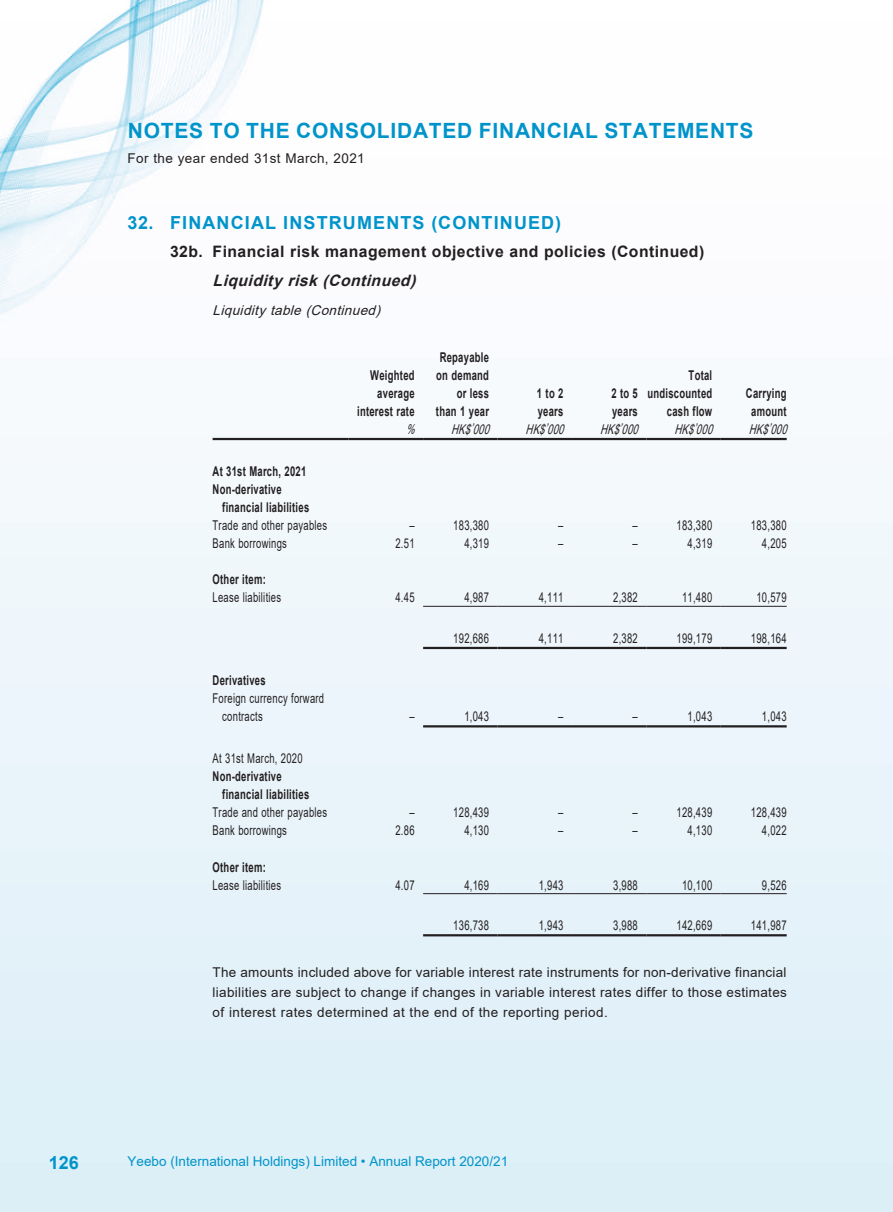
<style>
.page{position:relative;width:893px;height:1212px;background:#fff}
.page>*{position:absolute;margin:0;border:0;box-sizing:border-box;transform-origin:0 0}
.t1{font:700 21px "Arial";letter-spacing:.035em;color:#0094ca}
.t2{font:700 18px "Arial";letter-spacing:.065em;color:#0094ca}
.t3{font:700 15.75px "Arial";letter-spacing:.03em;color:#231f20}
.t4{font:italic 700 15.75px "Arial";color:#231f20}
.t5{font:13.5px/18px "Arial";letter-spacing:.03em;color:#231f20;scale:.7 1}
.t6{font:13.5px/20.2px "Arial";letter-spacing:.03em;color:#231f20;text-align:justify}
.t7{font:700 13.5px/18px "Arial";letter-spacing:.03em;color:#231f20;scale:.7 1}
.t8{font:13.5px "Arial";color:#0094ca}
.t9{font:italic 13.5px "Arial";color:#231f20;scale:.7 1}
.t10{font:italic 13.5px "Arial";color:#231f20}
</style>
<div class="page">
<img style="left:0;top:0;width:893px;height:1212px">
<hr style="left:213px;top:438px;width:136px;height:2px;background:#231f20">
<hr style="left:349px;top:438px;width:74px;height:2px;background:#231f20">
<hr style="left:423px;top:438px;width:75px;height:2px;background:#231f20">
<hr style="left:498px;top:438px;width:74px;height:2px;background:#231f20">
<hr style="left:572px;top:438px;width:74px;height:2px;background:#231f20">
<hr style="left:646px;top:438px;width:75px;height:2px;background:#231f20">
<hr style="left:721px;top:438px;width:66px;height:2px;background:#231f20">
<hr style="left:423px;top:606px;width:75px;height:1px;background:#231f20">
<hr style="left:498px;top:606px;width:74px;height:1px;background:#231f20">
<hr style="left:572px;top:606px;width:74px;height:1px;background:#231f20">
<hr style="left:646px;top:606px;width:75px;height:1px;background:#231f20">
<hr style="left:721px;top:606px;width:66px;height:1px;background:#231f20">
<hr style="left:423px;top:647px;width:75px;height:2px;background:#231f20">
<hr style="left:498px;top:647px;width:74px;height:2px;background:#231f20">
<hr style="left:572px;top:647px;width:74px;height:2px;background:#231f20">
<hr style="left:646px;top:647px;width:75px;height:2px;background:#231f20">
<hr style="left:721px;top:647px;width:66px;height:2px;background:#231f20">
<hr style="left:423px;top:725px;width:75px;height:2px;background:#231f20">
<hr style="left:498px;top:725px;width:74px;height:2px;background:#231f20">
<hr style="left:572px;top:725px;width:74px;height:2px;background:#231f20">
<hr style="left:646px;top:725px;width:75px;height:2px;background:#231f20">
<hr style="left:721px;top:725px;width:66px;height:2px;background:#231f20">
<hr style="left:423px;top:893px;width:75px;height:1px;background:#231f20">
<hr style="left:498px;top:893px;width:74px;height:1px;background:#231f20">
<hr style="left:572px;top:893px;width:74px;height:1px;background:#231f20">
<hr style="left:646px;top:893px;width:75px;height:1px;background:#231f20">
<hr style="left:721px;top:893px;width:66px;height:1px;background:#231f20">
<hr style="left:423px;top:934px;width:75px;height:2px;background:#231f20">
<hr style="left:498px;top:934px;width:74px;height:2px;background:#231f20">
<hr style="left:572px;top:934px;width:74px;height:2px;background:#231f20">
<hr style="left:646px;top:934px;width:75px;height:2px;background:#231f20">
<hr style="left:721px;top:934px;width:66px;height:2px;background:#231f20">
<h1 class="t1" style="left:128px;top:116px;width:627px">NOTES TO THE CONSOLIDATED FINANCIAL STATEMENTS</h1>
<p class="t6" style="left:128px;top:148px;width:239px">For the year ended 31st March, 2021</p>
<h2 class="t2" style="left:128px;top:210px;width:435px">32. FINANCIAL INSTRUMENTS (CONTINUED)</h2>
<p class="t3" style="left:170px;top:241px;width:536px">32b. Financial risk management objective and policies (Continued)</p>
<p class="t4" style="left:213px;top:270px;width:210px">Liquidityrisk(Continued)</p>
<p class="t10" style="left:213px;top:301px;width:174px">Liquiditytable(Continued)</p>
<p class="t7" style="left:357px;top:366px;width:84px;text-align:right">Weighted average interest rate</p>
<p class="t7" style="left:436px;top:348px;width:77px;text-align:right">Repayable on demand or less than 1 year</p>
<p class="t7" style="left:537px;top:384px;width:39px">1 to 2 years</p>
<p class="t7" style="left:611px;top:384px;width:39px">2 to 5 years</p>
<p class="t7" style="left:647px;top:366px;width:94px;text-align:right">Total undiscounted cash flow</p>
<p class="t7" style="left:746px;top:384px;width:60px;text-align:center">Carrying amount</p>
<p class="t9" style="left:406px;top:420px;width:21px">%</p>
<p class="t9" style="left:451px;top:420px;width:63px">HK$’000</p>
<p class="t9" style="left:526px;top:420px;width:63px">HK$’000</p>
<p class="t9" style="left:600px;top:420px;width:63px">HK$’000</p>
<p class="t9" style="left:674px;top:420px;width:63px">HK$’000</p>
<p class="t9" style="left:749px;top:420px;width:63px">HK$’000</p>
<p class="t7" style="left:213px;top:462px;width:135px">At 31st March, 2021<br>Non-derivative</p>
<p class="t7" style="left:222px;top:498px;width:126px">financial liabilities</p>
<p class="t5" style="left:213px;top:516px;width:165px">Trade and other payables</p>
<p class="t5" style="left:409px;top:516px;width:9px">–</p>
<p class="t5" style="left:453px;top:516px;width:53px">183,380</p>
<p class="t5" style="left:558px;top:516px;width:9px">–</p>
<p class="t5" style="left:633px;top:516px;width:9px">–</p>
<p class="t5" style="left:677px;top:516px;width:53px">183,380</p>
<p class="t5" style="left:751px;top:516px;width:53px">183,380</p>
<p class="t5" style="left:213px;top:534px;width:108px">Bank borrowings</p>
<p class="t5" style="left:395px;top:534px;width:29px">2.51</p>
<p class="t5" style="left:464px;top:534px;width:37px">4,319</p>
<p class="t5" style="left:558px;top:534px;width:9px">–</p>
<p class="t5" style="left:633px;top:534px;width:9px">–</p>
<p class="t5" style="left:688px;top:534px;width:37px">4,319</p>
<p class="t5" style="left:762px;top:534px;width:37px">4,205</p>
<p class="t7" style="left:213px;top:570px;width:78px">Other item:</p>
<p class="t5" style="left:213px;top:588px;width:99px">Lease liabilities</p>
<p class="t5" style="left:395px;top:588px;width:29px">4.45</p>
<p class="t5" style="left:464px;top:588px;width:37px">4,987</p>
<p class="t5" style="left:539px;top:588px;width:37px">4,111</p>
<p class="t5" style="left:613px;top:588px;width:37px">2,382</p>
<p class="t5" style="left:682px;top:588px;width:45px">11,480</p>
<p class="t5" style="left:756px;top:588px;width:45px">10,579</p>
<p class="t5" style="left:453px;top:629px;width:53px">192,686</p>
<p class="t5" style="left:539px;top:629px;width:37px">4,111</p>
<p class="t5" style="left:613px;top:629px;width:37px">2,382</p>
<p class="t5" style="left:677px;top:629px;width:53px">199,179</p>
<p class="t5" style="left:751px;top:629px;width:53px">198,164</p>
<p class="t7" style="left:213px;top:671px;width:77px">Derivatives</p>
<p class="t5" style="left:222px;top:689px;width:147px;text-indent:-10px">Foreign currency forward contracts</p>
<p class="t5" style="left:409px;top:707px;width:9px">–</p>
<p class="t5" style="left:464px;top:707px;width:37px">1,043</p>
<p class="t5" style="left:558px;top:707px;width:9px">–</p>
<p class="t5" style="left:633px;top:707px;width:9px">–</p>
<p class="t5" style="left:688px;top:707px;width:37px">1,043</p>
<p class="t5" style="left:762px;top:707px;width:37px">1,043</p>
<p class="t5" style="left:213px;top:750px;width:130px">At 31st March, 2020</p>
<p class="t7" style="left:222px;top:768px;width:126px;text-indent:-10px">Non-derivative financial liabilities</p>
<p class="t5" style="left:213px;top:804px;width:165px">Trade and other payables</p>
<p class="t5" style="left:409px;top:804px;width:9px">–</p>
<p class="t5" style="left:453px;top:804px;width:53px">128,439</p>
<p class="t5" style="left:558px;top:804px;width:9px">–</p>
<p class="t5" style="left:633px;top:804px;width:9px">–</p>
<p class="t5" style="left:677px;top:804px;width:53px">128,439</p>
<p class="t5" style="left:751px;top:804px;width:53px">128,439</p>
<p class="t5" style="left:213px;top:822px;width:108px">Bank borrowings</p>
<p class="t5" style="left:395px;top:822px;width:29px">2.86</p>
<p class="t5" style="left:464px;top:822px;width:37px">4,130</p>
<p class="t5" style="left:558px;top:822px;width:9px">–</p>
<p class="t5" style="left:633px;top:822px;width:9px">–</p>
<p class="t5" style="left:688px;top:822px;width:37px">4,130</p>
<p class="t5" style="left:762px;top:822px;width:37px">4,022</p>
<p class="t7" style="left:213px;top:858px;width:78px">Other item:</p>
<p class="t5" style="left:213px;top:876px;width:99px">Lease liabilities</p>
<p class="t5" style="left:395px;top:876px;width:29px">4.07</p>
<p class="t5" style="left:464px;top:876px;width:37px">4,169</p>
<p class="t5" style="left:539px;top:876px;width:37px">1,943</p>
<p class="t5" style="left:613px;top:876px;width:37px">3,988</p>
<p class="t5" style="left:682px;top:876px;width:45px">10,100</p>
<p class="t5" style="left:762px;top:876px;width:37px">9,526</p>
<p class="t5" style="left:453px;top:916px;width:53px">136,738</p>
<p class="t5" style="left:539px;top:916px;width:37px">1,943</p>
<p class="t5" style="left:613px;top:916px;width:37px">3,988</p>
<p class="t5" style="left:677px;top:916px;width:53px">142,669</p>
<p class="t5" style="left:751px;top:916px;width:53px">141,987</p>
<p class="t6" style="left:213px;top:962px;width:576px">The amounts included above for variable interest rate instruments for non-derivative financial liabilities are subject to change if changes in variable interest rates differ to those estimates of interest rates determined at the end of the reporting period.</p>
<h2 class="t2" style="left:49px;top:1150px;width:32px">126</h2>
<p class="t8" style="left:128px;top:1152px;width:382px">Yeebo (International Holdings) Limited • Annual Report 2020/21</p>
</div>
